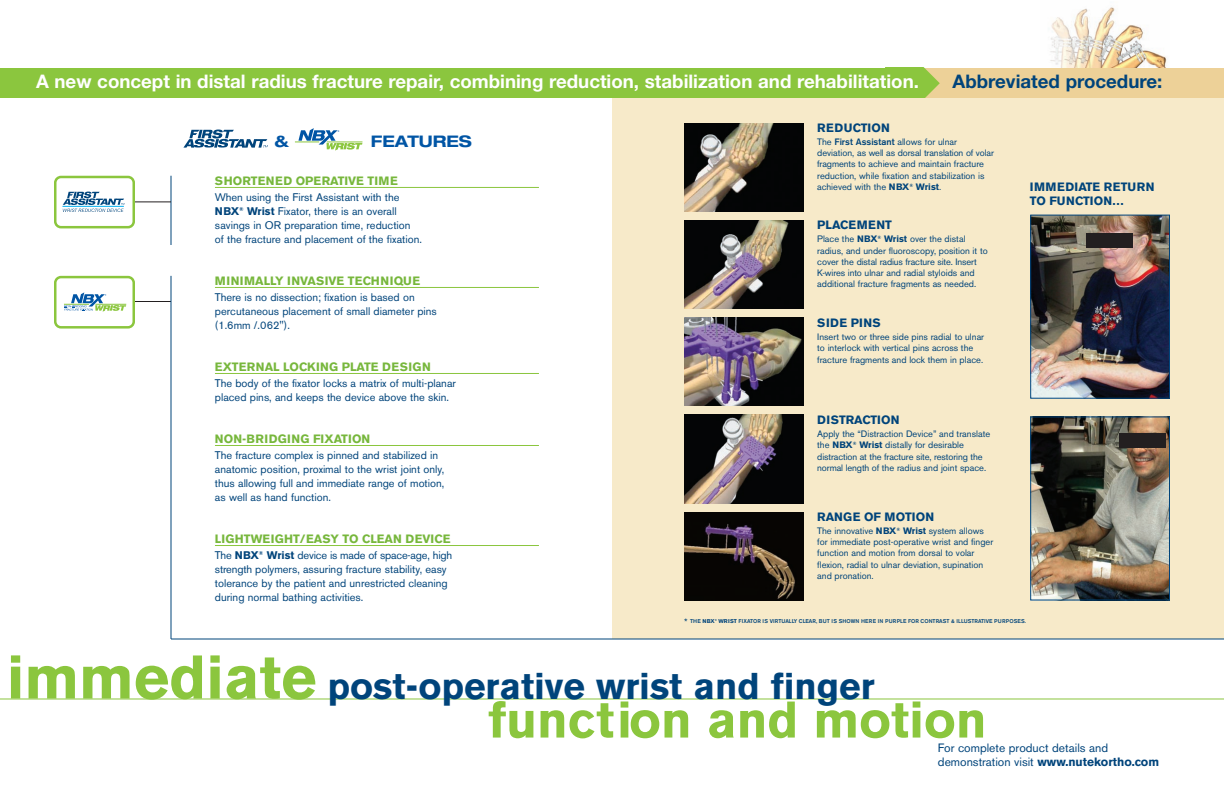
<style>
.page{position:relative;width:1224px;height:792px;background:#fff}
.page>*{position:absolute;margin:0;border:0;box-sizing:border-box;transform-origin:0 0}
.t1{font:700 51px "Akzidenz Grotesk BE";color:#8bc63e}
.t2{font:700 37px "Akzidenz Grotesk BE";color:#00447b}
.t3{font:700 18.7px "Helvetica Neue";color:#fff}
.t4{font:700 18.7px "Helvetica Neue";color:#00447b}
.t5{font:700 expanded 16px "Helvetica Neue";color:#0155a5}
.t6{font:700 12px "Akzidenz Grotesk BE";color:#77b73c}
.t7{font:12px/14px "Akzidenz Grotesk BE";color:#00447b}
.t8{font:700 12px/14.4px "Akzidenz Grotesk BE";letter-spacing:.02em;color:#00447b}
.t9{font:700 12px "Akzidenz Grotesk BE";color:#00447b}
.t10{font:700 12px "Akzidenz Grotesk BE";letter-spacing:.02em;color:#77b73c}
.t11{font:700 12px "Akzidenz Grotesk BE";letter-spacing:.04em;color:#00447b}
.t12{font:11px/14px "Akzidenz Grotesk BE";color:#00447b}
.t13{font:9.2px/11.2px "Akzidenz Grotesk BE";color:#00447b}
.t14{font:500 5.5px "Akzidenz Grotesk BE";color:#00447b}
.s1{font-weight:700}
.s2{font-weight:500}
.s3{font-weight:400;font-size:9.2px}
.s4{font-size:61px;color:#8bc63e}
</style>
<div class="page">
<img style="left:1050px;top:7px;width:117px;height:61px">
<div style="left:612px;top:92px;width:612px;height:547px;background:#f7eac9"></div>
<div style="left:0;top:68px;width:932px;height:30px;background:#8bc63e"></div>
<div style="left:912px;top:68px;width:312px;height:30px;background:#edd198"></div>
<img style="left:684px;top:123px;width:120px;height:88px">
<img style="left:684px;top:220px;width:120px;height:89px">
<img style="left:684px;top:318px;width:120px;height:88px">
<img style="left:684px;top:415px;width:120px;height:88px">
<img style="left:684px;top:512px;width:120px;height:89px">
<img style="left:1032px;top:217px;width:136px;height:180px">
<div style="left:1030px;top:215px;width:140px;height:184px;border:1px solid #00447b"></div>
<hr style="left:0;top:698px;width:1224px;height:1px;background:#8bc63e">
<svg style="left:912px;top:68px;width:28px;height:30px"></svg>
<hr style="left:171px;top:176px;width:1px;height:69px;background:#00447b">
<img style="left:1032px;top:418px;width:136px;height:181px">
<div style="left:1030px;top:416px;width:140px;height:185px;border:1px solid #00447b"></div>
<hr style="left:215px;top:187px;width:324px;height:1px;background:#8bc63e">
<hr style="left:215px;top:287px;width:324px;height:1px;background:#8bc63e">
<hr style="left:215px;top:373px;width:324px;height:1px;background:#8bc63e">
<hr style="left:215px;top:445px;width:324px;height:1px;background:#8bc63e">
<hr style="left:215px;top:545px;width:324px;height:1px;background:#8bc63e">
<hr style="left:117px;top:202px;width:54px;height:1px;background:#231f20">
<hr style="left:117px;top:301px;width:54px;height:1px;background:#231f20">
<hr style="left:171px;top:276px;width:1px;height:363px;background:#00447b">
<svg style="left:54px;top:176px;width:81px;height:52px"></svg>
<svg style="left:54px;top:276px;width:81px;height:53px"></svg>
<hr style="left:171px;top:639px;width:1053px;height:1px;background:#00447b">
<svg style="left:183px;top:130px;width:85px;height:18px"></svg>
<svg style="left:295px;top:128px;width:67px;height:23px"></svg>
<div style="left:1086px;top:233px;width:47px;height:15px;background:#231f20"></div>
<div style="left:1119px;top:433px;width:47px;height:15px;background:#231f20"></div>
<h3 class="t3" style="left:36px;top:75px;width:884px">A new concept in distal radius fracture repair, combining reduction, stabilization and rehabilitation.</h3>
<h3 class="t4" style="left:953px;top:75px;width:211px">Abbreviated procedure:</h3>
<h3 class="t5" style="left:274px;top:135px;width:16px">&amp;</h3>
<h3 class="t5" style="left:371px;top:135px;width:103px">FEATURES</h3>
<h3 class="t6" style="left:215px;top:176px;width:184px">SHORTENED OPERATIVE TIME</h3>
<p class="t12" style="left:215px;top:191px;width:209px">When using the First Assistant with the <span class="s1">NBX</span><sup>®</sup> <span class="s1">Wrist</span> Fixator, there is an overall savings in OR preparation time, reduction of the fracture and placement of the fixation.</p>
<h3 class="t6" style="left:215px;top:276px;width:207px">MINIMALLY INVASIVE TECHNIQUE</h3>
<p class="t12" style="left:215px;top:291px;width:223px">There is no dissection; fixation is based on percutaneous placement of small diameter pins (1.6mm /.062").</p>
<h3 class="t6" style="left:215px;top:362px;width:217px">EXTERNAL LOCKING PLATE DESIGN</h3>
<p class="t12" style="left:215px;top:377px;width:243px">The body of the fixator locks a matrix of multi-planar placed pins, and keeps the device above the skin.</p>
<h3 class="t10" style="left:215px;top:434px;width:157px">NON-BRIDGING FIXATION</h3>
<p class="t12" style="left:215px;top:449px;width:231px">The fracture complex is pinned and stabilized in anatomic position, proximal to the wrist joint only, thus allowing full and immediate range of motion, as well as hand function.</p>
<h3 class="t6" style="left:215px;top:534px;width:237px">LIGHTWEIGHT/EASY TO CLEAN DEVICE</h3>
<p class="t12" style="left:215px;top:549px;width:239px">The <span class="s1">NBX</span><sup>®</sup> <span class="s1">Wrist</span> device is made of space-age, high strength polymers, assuring fracture stability, easy tolerance by the patient and unrestricted cleaning during normal bathing activities.</p>
<h3 class="t8" style="left:817px;top:121px;width:74px">REDUCTION</h3>
<p class="t13" style="left:817px;top:137px;width:178px">The <span class="s2">First Assistant</span> allows for ulnar deviation, as well as dorsal translation of volar fragments to achieve and maintain fracture reduction, while fixation and stabilization is achieved with the <span class="s1">NBX</span><sup>®</sup> <span class="s1">Wrist</span>.</p>
<h3 class="t9" style="left:817px;top:221px;width:76px">PLACEMENT</h3>
<p class="t13" style="left:817px;top:235px;width:172px">Place the <span class="s1">NBX</span><sup>®</sup> <span class="s1">Wrist</span> over the distal radius, and under fluoroscopy, position it to cover the distal radius fracture site. Insert K-wires into ulnar and radial styloids and additional fracture fragments as needed.</p>
<h3 class="t11" style="left:817px;top:318px;width:65px">SIDE PINS</h3>
<p class="t13" style="left:817px;top:332px;width:168px">Insert two or three side pins radial to ulnar to interlock with vertical pins across the fracture fragments and lock them in place.</p>
<h3 class="t9" style="left:817px;top:415px;width:84px">DISTRACTION</h3>
<p class="t13" style="left:817px;top:429px;width:174px">Apply the “Distraction Device” and translate the <span class="s1">NBX</span><sup>®</sup> <span class="s1">Wrist</span> distally for desirable distraction at the fracture site, restoring the normal length of the radius and joint space.</p>
<h3 class="t9" style="left:817px;top:512px;width:118px">RANGE OF MOTION</h3>
<p class="t13" style="left:817px;top:526px;width:178px">The innovative <span class="s1">NBX</span><sup>®</sup> <span class="s1">Wrist</span> system allows for immediate post-operative wrist and finger function and motion from dorsal to volar flexion, radial to ulnar deviation, supination and pronation.</p>
<h3 class="t8" style="left:1030px;top:180px;width:126px">IMMEDIATE RETURN<br>TO FUNCTION…</h3>
<p class="t14" style="left:684px;top:619px;width:344px"><span class="s3">*</span> THE <span class="s1">NBX</span><sup>®</sup> <span class="s1">WRIST</span> FIXATOR IS VIRTUALLY CLEAR, BUT IS SHOWN HERE IN PURPLE FOR CONTRAST &amp; ILLUSTRATIVE PURPOSES.</p>
<h2 class="t2" style="left:7px;top:672px;width:870px"><span class="s4">immediate</span> post-operative wrist and finger</h2>
<h1 class="t1" style="left:488px;top:702px;width:500px">function and motion</h1>
<h3 class="t7" style="left:938px;top:742px;width:223px">For complete product details and demonstration visit <span class="s1">www.nutekortho.com</span></h3>
</div>
